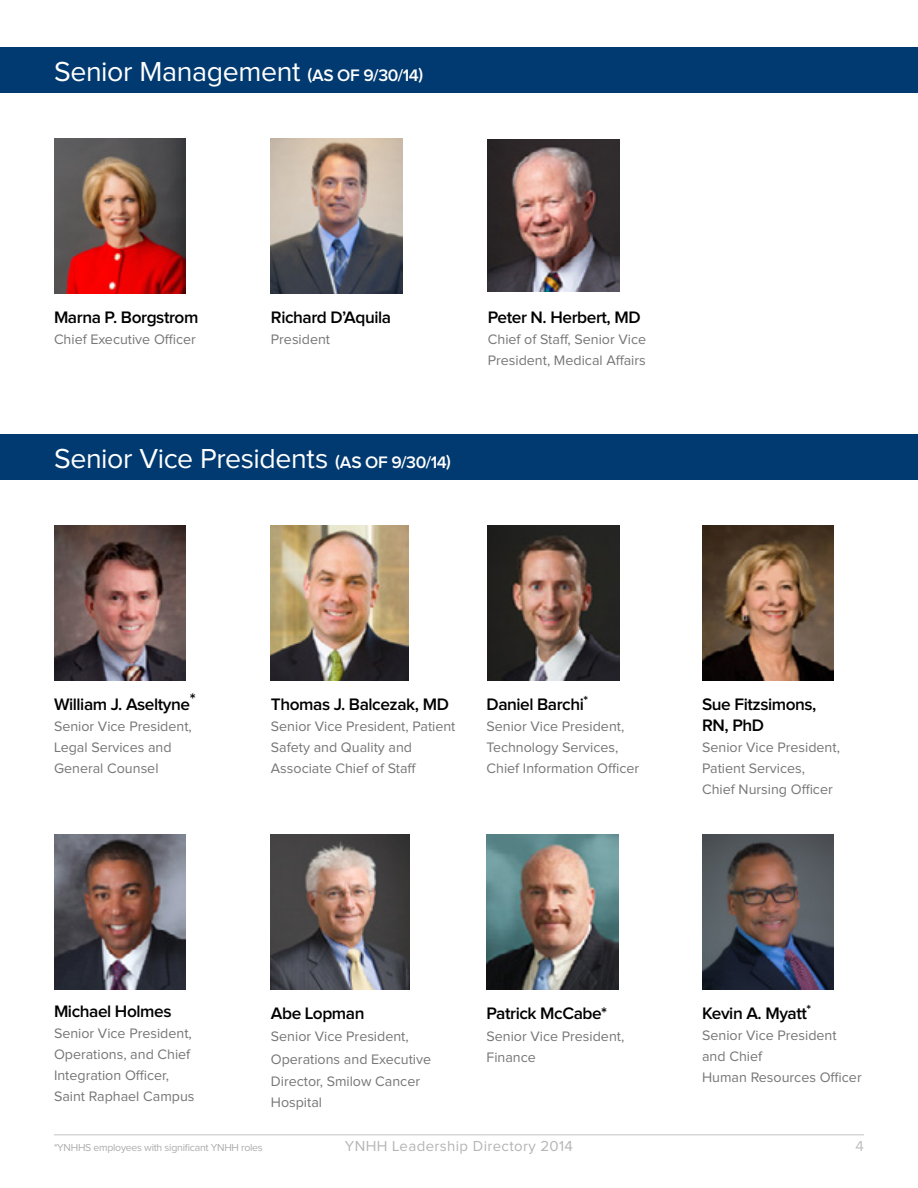
<style>
.page{position:relative;width:918px;height:1188px;background:#fff}
.page>*{position:absolute;margin:0;border:0;box-sizing:border-box;transform-origin:0 0}
.t1{font:28.5px "Proxima Nova";letter-spacing:-.015em;color:#fff}
.t2{font:600 17.25px/20.7px "Proxima Nova";letter-spacing:-.025em;color:#000}
.t3{font:15px "Proxima Nova";letter-spacing:.025em;color:#b5b5b5}
.t4{font:15px "Proxima Nova";color:#bdbdbd}
.t5{font:14.25px/21px "Proxima Nova";color:#757675}
.t6{font:10.5px "Proxima Nova";letter-spacing:-.025em;color:#acadac}
.s1{font-weight:600;font-size:17.25px}
</style>
<div class="page">
<hr style="left:54px;top:1134px;width:810px;height:2px;background:#d7d7d7">
<img style="left:54px;top:139px;width:132px;height:154px">
<img style="left:271px;top:139px;width:132px;height:154px">
<img style="left:488px;top:139px;width:132px;height:153px">
<img style="left:54px;top:526px;width:132px;height:154px">
<img style="left:271px;top:526px;width:137px;height:154px">
<img style="left:703px;top:835px;width:131px;height:154px">
<img style="left:54px;top:835px;width:132px;height:154px">
<img style="left:271px;top:835px;width:139px;height:154px">
<img style="left:487px;top:835px;width:131px;height:154px">
<img style="left:487px;top:526px;width:132px;height:154px">
<img style="left:702px;top:526px;width:132px;height:154px">
<div style="left:0;top:47px;width:918px;height:46px;background:#003a70"></div>
<div style="left:0;top:434px;width:918px;height:46px;background:#003a70"></div>
<h1 class="t1" style="left:54px;top:58px;width:371px">Senior Management <span class="s1">(as of 9/30/14)</span></h1>
<p class="t2" style="left:54px;top:307px;width:146px">Marna P. Borgstrom</p>
<p class="t5" style="left:54px;top:329px;width:144px">Chief Executive Officer</p>
<p class="t2" style="left:271px;top:307px;width:122px">Richard D’Aquila</p>
<p class="t5" style="left:271px;top:329px;width:61px">President</p>
<h1 class="t1" style="left:54px;top:445px;width:399px">Senior Vice Presidents <span class="s1">(as of 9/30/14)</span></h1>
<p class="t2" style="left:488px;top:307px;width:154px">Peter N. Herbert, MD</p>
<p class="t5" style="left:488px;top:329px;width:160px">Chief of Staff, Senior Vice<br>President, Medical Affairs</p>
<p class="t2" style="left:54px;top:695px;width:143px">William J. Aseltyne*</p>
<p class="t5" style="left:54px;top:716px;width:139px">Senior Vice President,<br>Legal Services and<br>General Counsel</p>
<p class="t2" style="left:271px;top:695px;width:180px">Thomas J. Balcezak, MD</p>
<p class="t5" style="left:271px;top:716px;width:186px">Senior Vice President, Patient<br>Safety and Quality and<br>Associate Chief of Staff</p>
<p class="t2" style="left:487px;top:695px;width:103px">Daniel Barchi<sup>*</sup></p>
<p class="t5" style="left:487px;top:716px;width:154px">Senior Vice President,<br>Technology Services,<br>Chief Information Officer</p>
<p class="t2" style="left:702px;top:695px;width:116px">Sue Fitzsimons,<br>RN, PhD</p>
<p class="t5" style="left:702px;top:737px;width:139px">Senior Vice President,<br>Patient Services,<br>Chief Nursing Officer</p>
<p class="t2" style="left:54px;top:1002px;width:119px">Michael Holmes</p>
<p class="t5" style="left:54px;top:1024px;width:142px">Senior Vice President,<br>Operations, and Chief<br>Integration Officer,<br>Saint Raphael Campus</p>
<p class="t2" style="left:271px;top:1004px;width:95px">Abe Lopman</p>
<p class="t5" style="left:271px;top:1026px;width:162px;line-height:22.5px">Senior Vice President,<br>Operations and Executive<br>Director, Smilow Cancer</p>
<p class="t5" style="left:271px;top:1093px;width:53px">Hospital</p>
<p class="t2" style="left:487px;top:1004px;width:122px">Patrick McCabe*</p>
<p class="t5" style="left:487px;top:1027px;width:139px">Senior Vice President,<br>Finance</p>
<p class="t2" style="left:702px;top:1004px;width:111px">Kevin A. Myatt<sup>*</sup></p>
<p class="t5" style="left:702px;top:1025px;width:161px">Senior Vice President and Chief<br>Human Resources Officer</p>
<p class="t6" style="left:54px;top:1143px;width:210px">*YNHHS employees with significant YNHH roles</p>
<p class="t3" style="left:345px;top:1139px;width:230px">YNHH Leadership Directory 2014</p>
<p class="t4" style="left:856px;top:1139px;width:10px">4</p>
</div>
